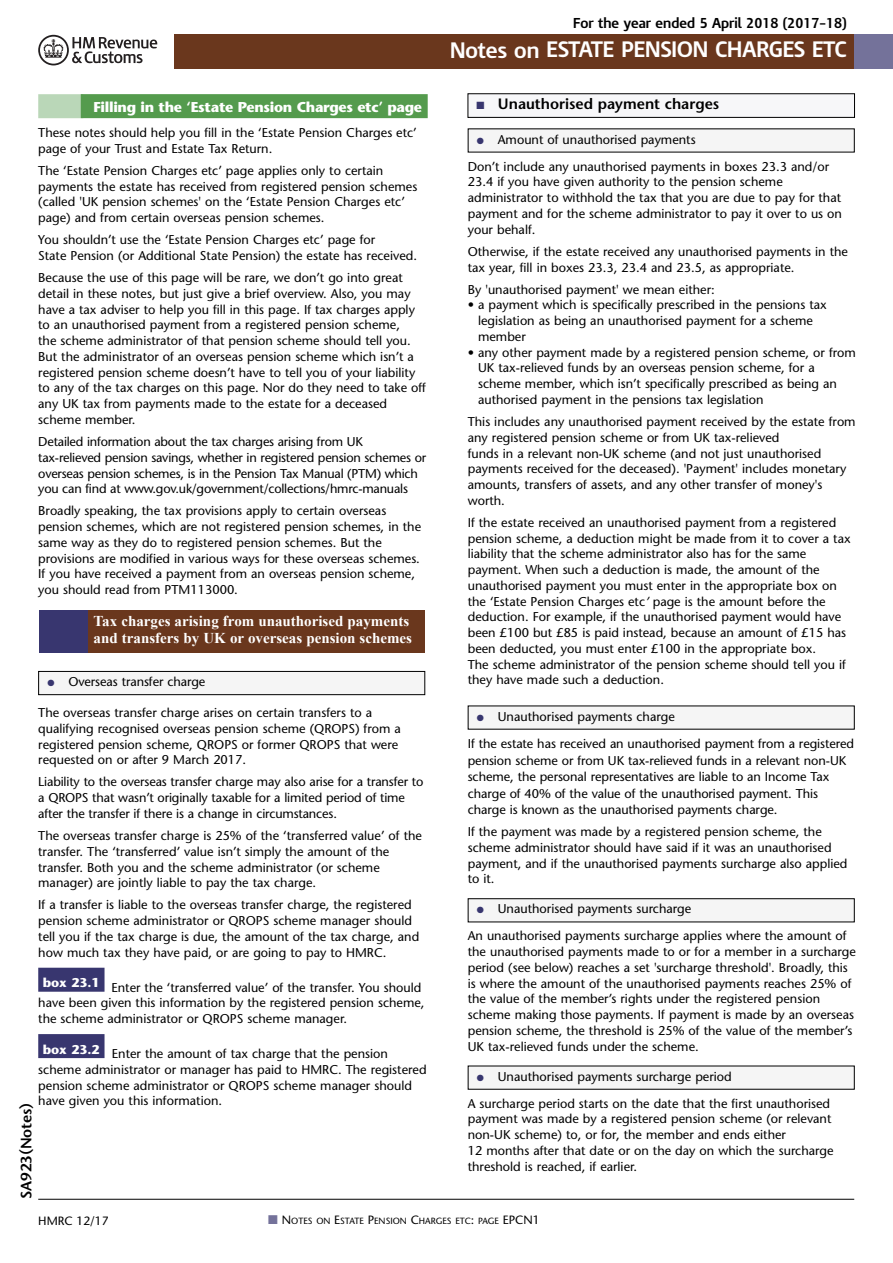
<style>
.page{position:relative;width:893px;height:1263px;background:#fff}
.page>*{position:absolute;margin:0;border:0;box-sizing:border-box;transform-origin:0 0}
.t1{font:700 21px "IR Modena";color:#fff}
.t2{font:700 15px/16.5px "Times New Roman";color:#fff}
.t3{font:600 15px "Stone Sans";color:#000}
.t4{font:700 14.25px "Stone Sans";letter-spacing:-.02em;color:#fff}
.t5{font:700 13.5px "IR Modena";color:#000}
.t6{font:12.75px/15.8px "Stone Sans";color:#000}
.t7{font:12px "Stone Sans";color:#000}
.t8{font:9px "Stone Sans";color:#000}
.s1{color:#38366f}
.s2{font-style:italic}
.s3{color:#74729a}
.s4{font-size:12px}
</style>
<div class="page">
<hr style="left:38px;top:1199px;width:816px;height:1px;background:#000">
<div style="left:38px;top:34px;width:855px;height:34px;background:#6a371d"></div>
<div style="left:468px;top:706px;width:386px;height:23px;background:#f5f5f5"></div>
<div style="left:468px;top:899px;width:386px;height:23px;background:#f5f5f5"></div>
<div style="left:468px;top:898px;width:387px;height:24px;border:1px solid #000"></div>
<div style="left:468px;top:1066px;width:386px;height:23px;background:#f5f5f5"></div>
<div style="left:468px;top:129px;width:386px;height:23px;background:#f5f5f5"></div>
<div style="left:468px;top:94px;width:386px;height:23px;background:#f7f7f9"></div>
<div style="left:468px;top:94px;width:387px;height:24px;border:1px solid #000"></div>
<div style="left:854px;top:34px;width:39px;height:34px;background:#74729a"></div>
<div style="left:20px;top:21px;width:154px;height:60px;background:#fff"></div>
<svg style="left:38px;top:35px;width:119px;height:30px"></svg>
<div style="left:38px;top:94px;width:45px;height:24px;background:#bad7b8"></div>
<div style="left:81px;top:94px;width:347px;height:24px;background:#549b4d"></div>
<div style="left:38px;top:968px;width:67px;height:24px;background:#38366f"></div>
<div style="left:38px;top:1034px;width:67px;height:24px;background:#38366f"></div>
<div style="left:39px;top:671px;width:386px;height:24px;background:#f5f5f5"></div>
<div style="left:38px;top:671px;width:387px;height:24px;border:1px solid #000"></div>
<div style="left:40px;top:610px;width:385px;height:42px;background:#6a371d"></div>
<div style="left:40px;top:610px;width:48px;height:42px;background:#38366f"></div>
<p class="t4" style="left:94px;top:101px;width:330px">Filling in the ‘Estate Pension Charges etc’ page</p>
<p class="t6" style="left:38px;top:126px;width:380px">These notes should help you fill in the ‘Estate Pension Charges etc’ page of your Trust and Estate Tax Return.</p>
<p class="t6" style="left:38px;top:164px;width:381px">The ‘Estate Pension Charges etc’ page applies only to certain payments the estate has received from registered pension schemes (called 'UK pension schemes' on the ‘Estate Pension Charges etc’ page) and from certain overseas pension schemes.</p>
<p class="t6" style="left:38px;top:233px;width:380px">You shouldn’t use the ‘Estate Pension Charges etc’ page for<br>State Pension (or Additional State Pension) the estate has received.</p>
<p class="t6" style="left:38px;top:271px;width:389px">Because the use of this page will be rare, we don’t go into great detail in these notes, but just give a brief overview. Also, you may have a tax adviser to help you fill in this page. If tax charges apply to an unauthorised payment from a registered pension scheme,<br>the scheme administrator of that pension scheme should tell you.<br>But the administrator of an overseas pension scheme which isn’t a registered pension scheme doesn’t have to tell you of your liability to any of the tax charges on this page. Nor do they need to take off any UK tax from payments made to the estate for a deceased scheme member.</p>
<p class="t6" style="left:38px;top:435px;width:389px">Detailed information about the tax charges arising from UK tax-relieved pension savings, whether in registered pension schemes or overseas pension schemes, is in the Pension Tax Manual (PTM) which you can find at www.gov.uk/government/collections/hmrc-manuals</p>
<p class="t6" style="left:38px;top:504px;width:384px">Broadly speaking, the tax provisions apply to certain overseas pension schemes, which are not registered pension schemes, in the same way as they do to registered pension schemes. But the provisions are modified in various ways for these overseas schemes.<br>If you have received a payment from an overseas pension scheme, you should read from PTM113000.</p>
<p class="t2" style="left:94px;top:612px;width:320px">Tax charges arising from unauthorised payments and transfers by UK or overseas pension schemes</p>
<p class="t6" style="left:47px;top:675px;width:159px"><span class="s1">●</span> Overseas transfer charge</p>
<p class="t6" style="left:38px;top:706px;width:364px">The overseas transfer charge arises on certain transfers to a qualifying recognised overseas pension scheme (QROPS) from a registered pension scheme, QROPS or former QROPS that were requested on or after 9 March 2017.</p>
<p class="t6" style="left:38px;top:775px;width:387px">Liability to the overseas transfer charge may also arise for a transfer to a QROPS that wasn’t originally taxable for a limited period of time after the transfer if there is a change in circumstances.</p>
<p class="t6" style="left:38px;top:829px;width:385px">The overseas transfer charge is 25% of the ‘transferred value’ of the transfer. The ‘transferred’ value isn’t simply the amount of the transfer. Both you and the scheme administrator (or scheme manager) are jointly liable to pay the tax charge.</p>
<p class="t6" style="left:38px;top:898px;width:383px">If a transfer is liable to the overseas transfer charge, the registered pension scheme administrator or QROPS scheme manager should tell you if the tax charge is due, the amount of the tax charge, and how much tax they have paid, or are going to pay to HMRC.</p>
<p class="t6" style="left:38px;top:981px;width:388px;text-indent:4px"><sup>box</sup> <sup>23.1</sup> Enter the ‘transferred value’ of the transfer. You should have been given this information by the registered pension scheme, the scheme administrator or QROPS scheme manager.</p>
<p class="t6" style="left:38px;top:1047px;width:390px;text-indent:4px"><sup>box</sup> <sup>23.2</sup> Enter the amount of tax charge that the pension scheme administrator or manager has paid to HMRC . The registered pension scheme administrator or QROPS scheme manager should have given you this information.</p>
<p class="t3" style="left:21px;top:1199px;width:98px;rotate:-90deg">SA923(Notes)</p>
<p class="t5" style="left:573px;top:18px;width:275px">For the year ended 5 April 2018 (2017–18)</p>
<h1 class="t1" style="left:450px;top:42px;width:398px">Notes on ESTATE PENSION CHARGES ETC</h1>
<p class="t3" style="left:477px;top:98px;width:244px"><span class="s1">■</span> Unauthorised payment charges</p>
<p class="t6" style="left:477px;top:133px;width:220px"><span class="s1">●</span> Amount of unauthorised payments</p>
<p class="t6" style="left:468px;top:160px;width:376px">Don’t include any unauthorised payments in boxes 23.3 and/or 23.4 if you have given authority to the pension scheme administrator to withhold the tax that you are due to pay for that payment and for the scheme administrator to pay it over to us on your behalf.</p>
<p class="t6" style="left:468px;top:245px;width:382px">Otherwise, if the estate received any unauthorised payments in the tax year, fill in boxes 23.3, 23.4 and 23.5, as appropriate.</p>
<p class="t6" style="left:468px;top:283px;width:249px">By 'unauthorised payment' we mean either:</p>
<p class="t6" style="left:478px;top:298px;width:350px;text-indent:-10px">• a payment which is specifically prescribed in the pensions tax legislation as being an unauthorised payment for a scheme member</p>
<p class="t6" style="left:478px;top:346px;width:379px;text-indent:-10px">• any other payment made by a registered pension scheme, or from UK tax-relieved funds by an overseas pension scheme, for a scheme member, which isn’t specifically prescribed as being an authorised payment in the pensions tax legislation</p>
<p class="t6" style="left:468px;top:415px;width:389px">This includes any unauthorised payment received by the estate from any registered pension scheme or from UK tax-relieved<br>funds in a relevant non-UK scheme (and not just unauthorised payments received for the deceased). 'Payment' includes monetary amounts, transfers of assets, and any other transfer of money's worth.</p>
<p class="t6" style="left:468px;top:516px;width:384px">If the estate received an unauthorised payment from a registered pension scheme, a deduction might be made from it to cover a tax liability that the scheme administrator also has for the same payment. When such a deduction is made, the amount of the unauthorised payment you must enter in the appropriate box on the ‘Estate Pension Charges etc<span class="s2">’</span> page is the amount before the deduction. For example, if the unauthorised payment would have been £100 but £85 is paid instead, because an amount of £15 has been deducted, you must enter £100 in the appropriate box.<br>The scheme administrator of the pension scheme should tell you if they have made such a deduction.</p>
<p class="t6" style="left:477px;top:710px;width:199px"><span class="s1">●</span> Unauthorised payments charge</p>
<p class="t6" style="left:468px;top:737px;width:388px;line-height:16.5px">If the estate has received an unauthorised payment from a registered pension scheme or from UK tax-relieved funds in a relevant non-UK scheme, the personal representatives are liable to an Income Tax charge of 40% of the value of the unauthorised payment. This charge is known as the unauthorised payments charge.</p>
<p class="t6" style="left:468px;top:825px;width:381px">If the payment was made by a registered pension scheme, the scheme administrator should have said if it was an unauthorised payment, and if the unauthorised payments surcharge also applied to it.</p>
<p class="t6" style="left:477px;top:902px;width:216px"><span class="s1">●</span> Unauthorised payments surcharge</p>
<p class="t6" style="left:468px;top:929px;width:390px">An unauthorised payments surcharge applies where the amount of the unauthorised payments made to or for a member in a surcharge period (see below) reaches a set 'surcharge threshold'. Broadly, this is where the amount of the unauthorised payments reaches 25% of the value of the member’s rights under the registered pension scheme making those payments. If payment is made by an overseas pension scheme, the threshold is 25% of the value of the member’s UK tax-relieved funds under the scheme.</p>
<p class="t6" style="left:477px;top:1070px;width:256px"><span class="s1">●</span> Unauthorised payments surcharge period</p>
<p class="t6" style="left:468px;top:1097px;width:367px">A surcharge period starts on the date that the first unauthorised payment was made by a registered pension scheme (or relevant non-UK scheme) to, or for, the member and ends either<br>12 months after that date or on the day on which the surcharge threshold is reached, if earlier.</p>
<p class="t7" style="left:38px;top:1216px;width:72px">HMRC 12/17</p>
<p class="t8" style="left:268px;top:1217px;width:273px"><span class="s3">■</span> <span class="s4">N</span>OTES ON <span class="s4">E</span>STATE <span class="s4">P</span>ENSION <span class="s4">C</span>HARGES ETC<span class="s4">:</span> PAGE <span class="s4">EPCN1</span></p>
</div>
